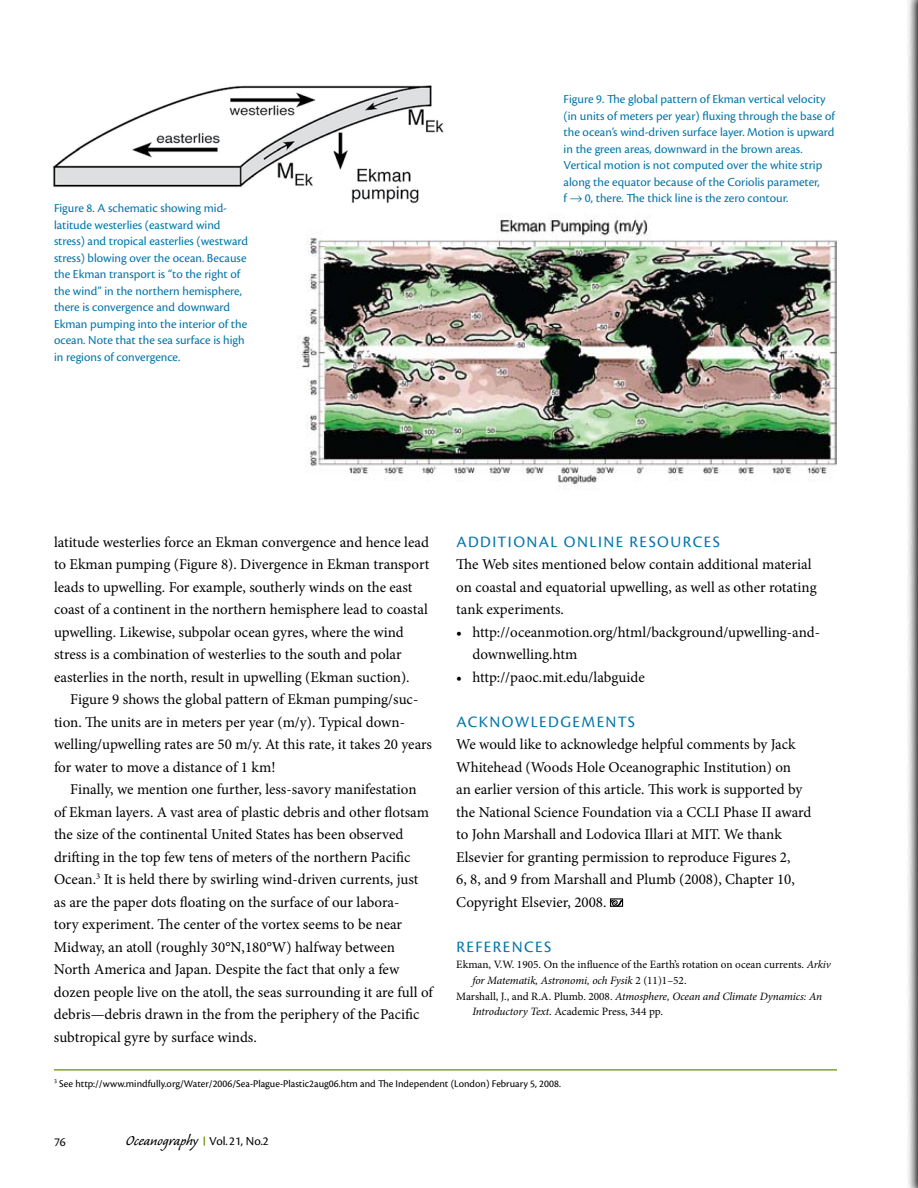
<style>
.page{position:relative;width:918px;height:1188px;background:#fff}
.page>*{position:absolute;margin:0;border:0;box-sizing:border-box;transform-origin:0 0}
.t1{font:18px "Caliban";color:#000}
.t2{font:16.5px "Cronos Pro";letter-spacing:.085em;color:#0075a9}
.t3{font:15px/22.5px "Minion Pro";color:#000}
.t4{font:12.75px/16.5px "Cronos Pro";color:#0075a9}
.t5{font:12.75px "Cronos Pro";color:#000}
.t6{font:italic 11.25px "Minion Pro";letter-spacing:-.01em;color:#000}
.t7{font:11.25px "Minion Pro";color:#000}
.t8{font:10.65px "Cronos Pro";color:#000}
.s1{font-style:italic}
.s2{font-style:normal}
.s3{font-family:"Cronos Pro";font-size:12.75px}
</style>
<div class="page">
<svg style="left:612px;top:900px;width:9px;height:5px"></svg>
<div style="left:610px;top:898px;width:13px;height:9px;border:1px solid #000"></div>
<img style="left:297px;top:214px;width:540px;height:273px">
<hr style="left:54px;top:1069px;width:783px;height:2px;background:#81a32b">
<img style="left:53px;top:85px;width:394px;height:133px">
<svg style="left:908px;top:0;width:10px;height:1188px"></svg>
<p class="t4" style="left:54px;top:200px;width:196px">Figure 8. A schematic showing mid&shy;latitude westerlies (eastward wind stress) and tropical easterlies (westward stress) blowing over the ocean. Because the Ekman transport is “to the right of the wind” in the northern hemisphere, there is convergence and downward Ekman pumping into the interior of the ocean. Note that the sea surface is high in regions of convergence.</p>
<p class="t4" style="left:564px;top:91px;width:273px">Figure 9. The global pattern of Ekman vertical velocity (in units of meters per year) fluxing through the base of the ocean’s wind-driven surface layer. Motion is upward in the green areas, downward in the brown areas.<br>Vertical motion is not computed over the white strip along the equator because of the Coriolis parameter,<br>f → 0, there. The thick line is the zero contour.</p>
<p class="t3" style="left:54px;top:531px;width:377px">latitude westerlies force an Ekman convergence and hence lead to Ekman pumping (Figure 8). Divergence in Ekman transport leads to upwelling. For example, southerly winds on the east coast of a continent in the northern hemisphere lead to coastal upwelling. Likewise, subpolar ocean gyres, where the wind stress is a combination of westerlies to the south and polar easterlies in the north, result in upwelling (Ekman suction).</p>
<p class="t3" style="left:54px;top:688px;width:380px;text-indent:16px">Figure 9 shows the global pattern of Ekman pumping/suc&shy;tion. The units are in meters per year (m/y). Typical down&shy;welling/upwelling rates are 50 m/y. At this rate, it takes 20 years for water to move a distance of 1 km!</p>
<p class="t3" style="left:54px;top:778px;width:380px;text-indent:16px">Finally, we mention one further, less-savory manifestation<br>of Ekman layers. A vast area of plastic debris and other flotsam the size of the continental United States has been observed drifting in the top few tens of meters of the northern Pacific Ocean.<sup>3</sup> It is held there by swirling wind-driven currents, just as are the paper dots floating on the surface of our labora-<br>tory experiment. The center of the vortex seems to be near Midway, an atoll (roughly 30°N,180°W) halfway between North America and Japan. Despite the fact that only a few dozen people live on the atoll, the seas surrounding it are full of debris—debris drawn in the from the periphery of the Pacific subtropical gyre by surface winds.</p>
<p class="t2" style="left:456px;top:532px;width:82px">Additional</p>
<p class="t2" style="left:564px;top:532px;width:12px">Onl</p>
<p class="t2" style="left:598px;top:532px;width:123px">ine Resources</p>
<p class="t3" style="left:456px;top:553px;width:362px">The Web sites mentioned below contain additional material on coastal and equatorial upwelling, as well as other rotating tank experiments.</p>
<p class="t3" style="left:472px;top:621px;width:349px;text-indent:-16px">• http://oceanmotion.org/html/background/upwelling-and&shy;downwelling.htm</p>
<p class="t3" style="left:456px;top:666px;width:190px">• http://paoc.mit.edu/labguide</p>
<p class="t2" style="left:456px;top:712px;width:71px">Ackn owled</p>
<p class="t2" style="left:560px;top:712px;width:76px">gements</p>
<p class="t3" style="left:456px;top:733px;width:357px">We would like to acknowledge helpful comments by Jack Whitehead (Woods Hole Oceanographic Institution) on<br>an earlier version of this article. This work is supported by the National Science Foundation via a CCLI Phase II award to John Marshall and Lodovica Illari at MIT. We thank Elsevier for granting permission to reproduce Figures 2,<br>6, 8, and 9 from Marshall and Plumb (2008), Chapter 10, Copyright Elsevier, 2008.</p>
<p class="t2" style="left:456px;top:937px;width:10px">Refe</p>
<p class="t2" style="left:493px;top:937px;width:60px">ren ces</p>
<p class="t7" style="left:456px;top:957px;width:376px">Ekman, V.W. 1905. On the influence of the Earth’s rotation on ocean currents. <span class="s1">Arkiv</span></p>
<p class="t6" style="left:472px;top:972px;width:216px">for Matematik, Astronomi, och Fysik <span class="s2">2 (11)1–52.</span></p>
<p class="t6" style="left:456px;top:988px;width:367px"><span class="s2">Marshall, J., and R.A. Plumb. 2008.</span> Atmosphere, Ocean and Climate Dynamics: An</p>
<p class="t7" style="left:472px;top:1004px;width:192px"><span class="s1">Introductory Text</span>. Academic Press, 344 pp.</p>
<p class="t8" style="left:54px;top:1077px;width:508px"><sup>3</sup> See http://www.mindfully.org/Water/2006/Sea-Plague-Plastic2aug06.htm and The Independent (London) February 5, 2008.</p>
<p class="t5" style="left:54px;top:1134px;width:13px">76</p>
<p class="t1" style="left:126px;top:1132px;width:144px">Oceanography <span class="s3">Vol.21, No.2</span></p>
</div>
